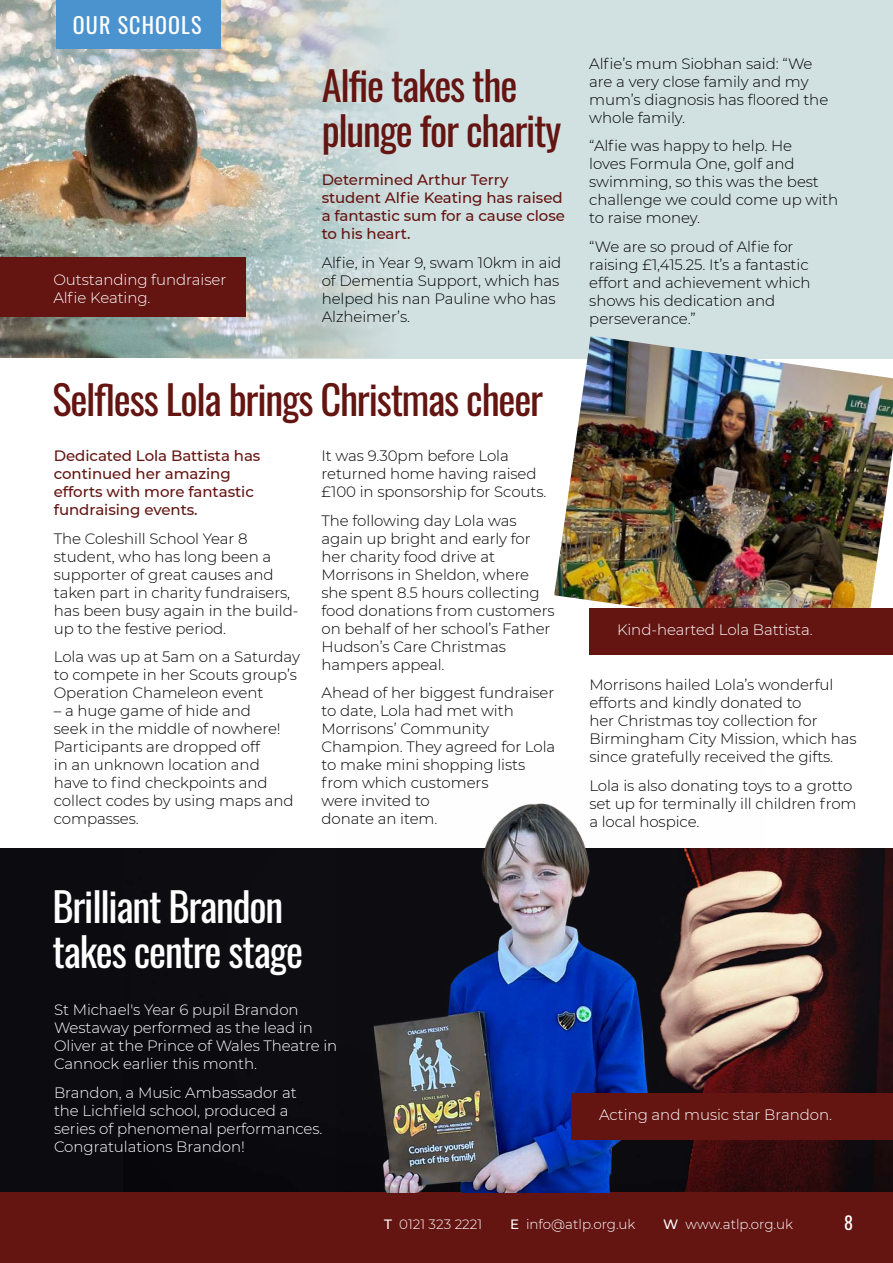
<style>
.page{position:relative;width:893px;height:1263px;background:#fff}
.page>*{position:absolute;margin:0;border:0;box-sizing:border-box;transform-origin:0 0}
.t1{font:40.5px/45px "Oswald";letter-spacing:-.03em;color:#641411}
.t2{font:40.5px/45px "Oswald";letter-spacing:-.03em;color:#fff}
.t3{font:22.05px "Oswald";letter-spacing:.05em;color:#fff}
.t4{font:18px "Oswald";color:#fff}
.t5{font:300 15px/18px "Montserrat";letter-spacing:-.005em;color:#000}
.t6{font:300 15px/18px "Montserrat";letter-spacing:-.005em;color:#fff}
.t7{font:500 15px/18px "Montserrat";letter-spacing:-.005em;color:#641411}
.t8{font:300 13.5px "Montserrat";color:#fff}
.s1{font-weight:500}
</style>
<div class="page">
<div style="left:0;top:0;width:893px;height:359px;background:#d1e0e1"></div>
<img style="left:0;top:0;width:380px;height:357px">
<img style="left:554px;top:336px;width:339px;height:272px">
<div style="left:0;top:848px;width:893px;height:371px;background:#0c0b10"></div>
<img style="left:124px;top:848px;width:769px;height:345px">
<div style="left:0;top:1193px;width:893px;height:70px;background:#641411"></div>
<img style="left:336px;top:803px;width:430px;height:390px">
<div style="left:56px;top:0;width:165px;height:48px;background:#4b93cf"></div>
<div style="left:0;top:258px;width:246px;height:59px;background:#641411"></div>
<div style="left:571px;top:1093px;width:322px;height:46px;background:#641411"></div>
<div style="left:589px;top:608px;width:304px;height:47px;background:#641411"></div>
<h2 class="t3" style="left:73px;top:5px;width:130px">OUR SCHOOLS</h2>
<p class="t6" style="left:53px;top:270px;width:174px">Outstanding fundraiser<br>Alfie Keating.</p>
<h1 class="t1" style="left:322px;top:59px;width:241px">Alfie takes the plunge for charity</h1>
<p class="t7" style="left:322px;top:171px;width:245px">Determined Arthur Terry student Alfie Keating has raised a fantastic sum for a cause close to his heart.</p>
<p class="t5" style="left:322px;top:253px;width:241px">Alfie, in Year 9, swam 10km in aid of Dementia Support, which has helped his nan Pauline who has<br>Alzheimer’s.</p>
<h1 class="t1" style="left:52px;top:373px;width:492px">Selfless Lola brings Christmas cheer</h1>
<p class="t5" style="left:589px;top:54px;width:240px">Alfie’s mum Siobhan said: “We are a very close family and my mum’s diagnosis has floored the whole family.</p>
<p class="t5" style="left:589px;top:136px;width:250px">“Alfie was happy to help. He<br>loves Formula One, golf and swimming, so this was the best challenge we could come up with to raise money.</p>
<p class="t5" style="left:589px;top:237px;width:223px">“We are so proud of Alfie for raising £1,415.25. It’s a fantastic effort and achievement which shows his dedication and perseverance.”</p>
<p class="t7" style="left:54px;top:446px;width:208px">Dedicated Lola Battista has continued her amazing efforts with more fantastic fundraising events.</p>
<p class="t5" style="left:54px;top:529px;width:246px">The Coleshill School Year 8 student, who has long been a supporter of great causes and taken part in charity fundraisers, has been busy again in the build&shy;up to the festive period.</p>
<p class="t5" style="left:54px;top:648px;width:248px">Lola was up at 5am on a Saturday to compete in her Scouts group’s<br>Operation Chameleon event</p>
<p class="t5" style="left:54px;top:702px;width:241px">– a huge game of hide and<br>seek in the middle of nowhere!<br>Participants are dropped off<br>in an unknown location and have to find checkpoints and collect codes by using maps and compasses.</p>
<p class="t5" style="left:321px;top:446px;width:227px">It was 9.30pm before Lola returned home having raised £100 in sponsorship for Scouts.</p>
<p class="t5" style="left:321px;top:511px;width:235px">The following day Lola was again up bright and early for her charity food drive at<br>Morrisons in Sheldon, where she spent 8.5 hours collecting food donations from customers on behalf of her school’s Father<br>Hudson’s Care Christmas hampers appeal.</p>
<p class="t5" style="left:321px;top:684px;width:235px">Ahead of her biggest fundraiser to date, Lola had met with<br>Morrisons’ Community<br>Champion. They agreed for Lola to make mini shopping lists from which customers<br>were invited to<br>donate an item.</p>
<p class="t5" style="left:589px;top:675px;width:269px">Morrisons hailed Lola’s wonderful efforts and kindly donated to<br>her Christmas toy collection for Birmingham City Mission, which has since gratefully received the gifts.</p>
<p class="t6" style="left:617px;top:621px;width:197px">Kind-hearted Lola Battista.</p>
<p class="t5" style="left:589px;top:776px;width:269px">Lola is also donating toys to a grotto set up for terminally ill children from a local hospice.</p>
<h1 class="t2" style="left:52px;top:880px;width:252px">Brilliant Brandon takes centre stage</h1>
<p class="t6" style="left:54px;top:1000px;width:285px">St Michael's Year 6 pupil Brandon Westaway performed as the lead in Oliver at the Prince of Wales Theatre in Cannock earlier this month.</p>
<p class="t6" style="left:54px;top:1083px;width:270px">Brandon, a Music Ambassador at the Lichfield school, produced a series of phenomenal performances.<br>Congratulations Brandon!</p>
<p class="t6" style="left:599px;top:1105px;width:234px">Acting and music star Brandon.</p>
<p class="t8" style="left:384px;top:1215px;width:99px"><span class="s1">T</span> 0121 323 2221</p>
<p class="t8" style="left:510px;top:1215px;width:127px"><span class="s1">E</span> info@atlp.org.uk</p>
<p class="t8" style="left:663px;top:1215px;width:131px"><span class="s1">W</span> www.atlp.org.uk</p>
<p class="t4" style="left:844px;top:1207px;width:10px">8</p>
</div>
